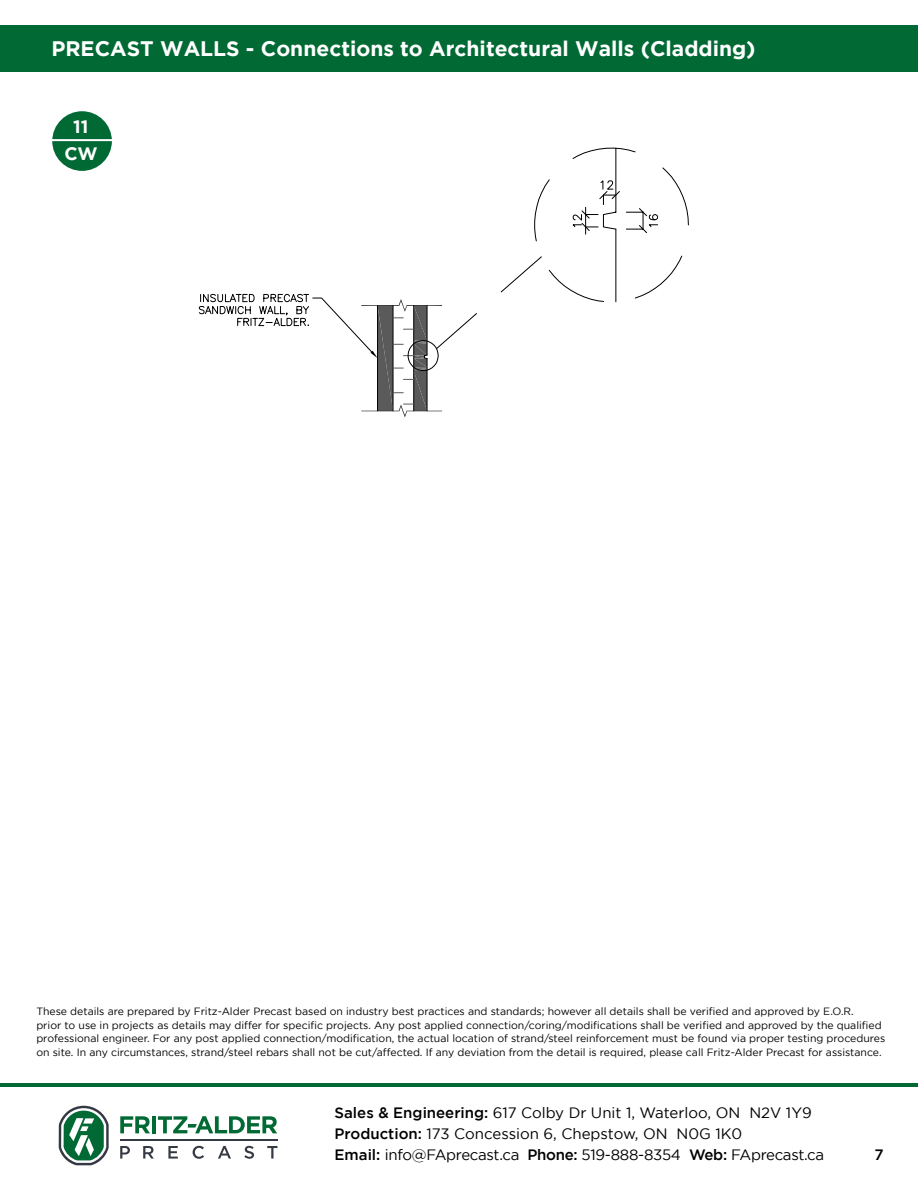
<style>
.page{position:relative;width:918px;height:1188px;background:#fff}
.page>*{position:absolute;margin:0;border:0;box-sizing:border-box;transform-origin:0 0}
.t1{font:700 21px "Gotham";color:#fff}
.t2{font:700 18px/27.3px "Gotham";color:#fff;text-align:center}
.t3{font:15px/21px "Gotham";letter-spacing:-.01em;color:#000}
.t4{font:500 15px "Gotham";color:#000}
.t5{font:10.5px/13.5px "Gotham";color:#000}
.s1{font-weight:500}
</style>
<div class="page">
<div style="left:0;top:25px;width:918px;height:47px;background:#006934"></div>
<div style="left:52px;top:111px;width:60px;height:60px;background:#006934;border-radius:50%"></div>
<hr style="left:38px;top:140px;width:88px;height:1px;background:#fff">
<svg style="left:501px;top:148px;width:188px;height:154px"></svg>
<svg style="left:199px;top:294px;width:278px;height:123px"></svg>
<hr style="left:835px;top:101px;width:1px;height:337px;background:#000">
<hr style="left:148px;top:995px;width:622px;height:1px;background:#000">
<hr style="left:0;top:1083px;width:918px;height:4px;background:#006934">
<svg style="left:120px;top:1116px;width:30px;height:17px"></svg>
<hr style="left:152px;top:1116px;width:4px;height:17px;background:#006934">
<svg style="left:158px;top:1116px;width:119px;height:17px"></svg>
<svg style="left:120px;top:1146px;width:10px;height:13px"></svg>
<svg style="left:143px;top:1146px;width:11px;height:13px"></svg>
<svg style="left:168px;top:1146px;width:10px;height:13px"></svg>
<svg style="left:193px;top:1146px;width:11px;height:13px"></svg>
<svg style="left:218px;top:1146px;width:13px;height:13px"></svg>
<svg style="left:244px;top:1146px;width:10px;height:13px"></svg>
<svg style="left:267px;top:1146px;width:10px;height:13px"></svg>
<hr style="left:120px;top:1139px;width:157px;height:1px;background:#353943">
<svg style="left:59px;top:1106px;width:50px;height:59px"></svg>
<h1 class="t1" style="left:51px;top:36px;width:706px">PRECAST WALLS - Connections to Architectural Walls (Cladding)</h1>
<h2 class="t2" style="left:64px;top:112px;width:35px">11<br>CW</h2>
<p class="t5" style="left:36px;top:1005px;width:851px">These details are prepared by Fritz-Alder Precast based on industry best practices and standards; however all details shall be verified and approved by E.O.R.<br>prior to use in projects as details may differ for specific projects. Any post applied connection/coring/modifications shall be verified and approved by the qualified professional engineer. For any post applied connection/modification, the actual location of strand/steel reinforcement must be found via proper testing procedures on site. In any circumstances, strand/steel rebars shall not be cut/affected. If any deviation from the detail is required, please call Fritz-Alder Precast for assistance.</p>
<h3 class="t3" style="left:335px;top:1102px;width:491px"><span class="s1">Sales &amp; Engineering:</span> 617 Colby Dr Unit 1, Waterloo, ON N2V 1Y9<br><span class="s1">Production:</span> 173 Concession 6, Chepstow, ON N0G 1K0<br><span class="s1">Email:</span> info@FAprecast.ca <span class="s1">Phone:</span> 519-888-8354 <span class="s1">Web:</span> FAprecast.ca</h3>
<h3 class="t4" style="left:875px;top:1146px;width:11px">7</h3>
</div>
